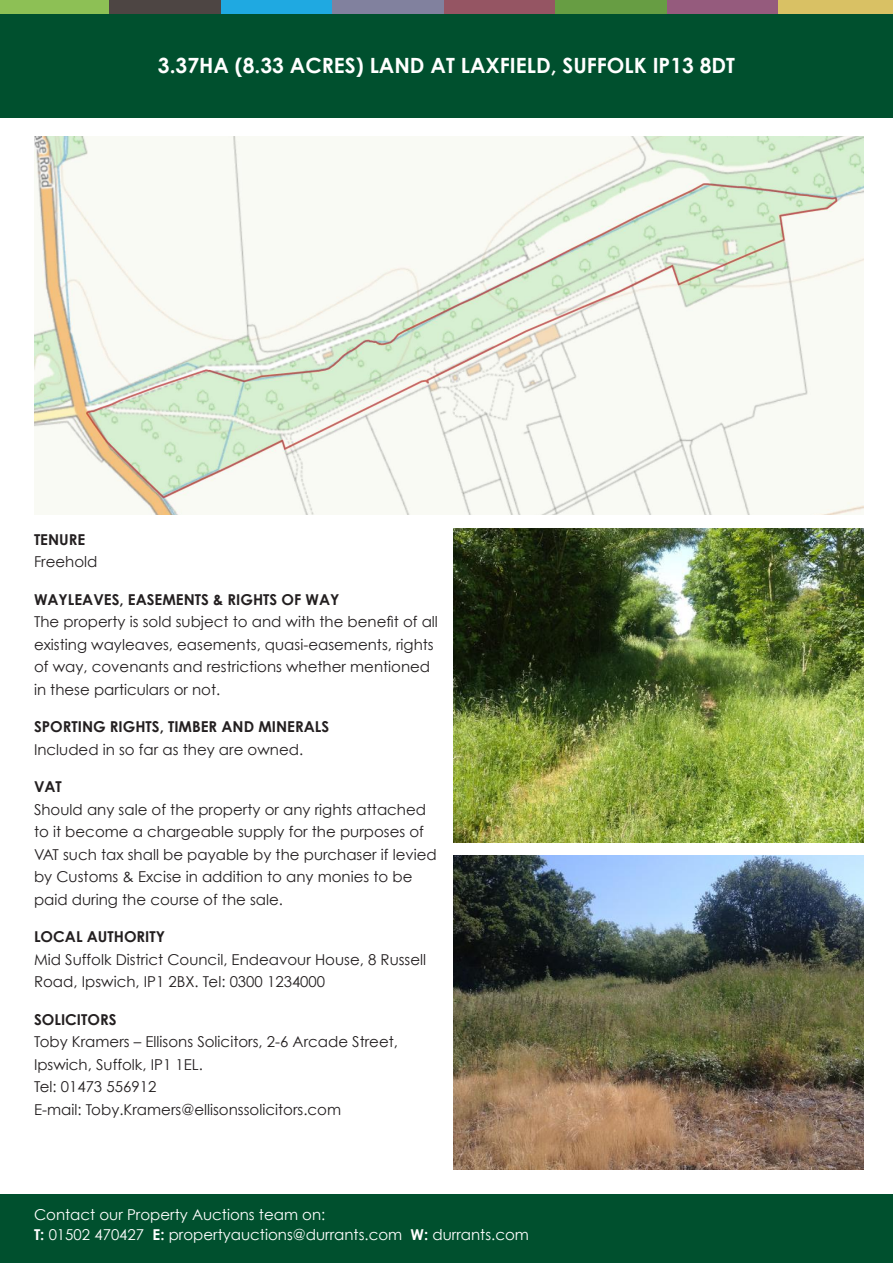
<style>
.page{position:relative;width:893px;height:1263px;background:#fff}
.page>*{position:absolute;margin:0;border:0;box-sizing:border-box;transform-origin:0 0}
.t1{font:700 21px "Century Gothic";color:#fff}
.t2{font:15px/22.5px "Century Gothic";color:#231f20}
.t3{font:700 15px "Century Gothic";color:#231f20}
.Trajan_Regular{font:15px "Century Gothic";color:#fff}
.s1{font-weight:700}
</style>
<div class="page">
<div style="left:0;top:0;width:893px;height:117px;background:#00502e"></div>
<div style="left:0;top:0;width:110px;height:13px;background:#8dc055"></div>
<div style="left:110px;top:0;width:111px;height:13px;background:#4d4543"></div>
<div style="left:221px;top:0;width:112px;height:13px;background:#1fa9e1"></div>
<div style="left:333px;top:0;width:111px;height:13px;background:#81819e"></div>
<div style="left:444px;top:0;width:112px;height:13px;background:#955563"></div>
<div style="left:667px;top:0;width:112px;height:13px;background:#955b7d"></div>
<div style="left:779px;top:0;width:114px;height:13px;background:#d9c164"></div>
<div style="left:556px;top:0;width:111px;height:13px;background:#679d43"></div>
<div style="left:0;top:1195px;width:893px;height:68px;background:#00502e"></div>
<img style="left:34px;top:136px;width:830px;height:378px">
<img style="left:453px;top:528px;width:411px;height:315px">
<img style="left:453px;top:855px;width:411px;height:315px">
<p class="t1" style="left:158px;top:52px;width:579px">3.37HA (8.33 ACRES) LAND AT LAXFIELD, SUFFOLK IP13 8DT</p>
<p class="t3" style="left:34px;top:530px;width:53px">TENURE</p>
<p class="t2" style="left:34px;top:550px;width:65px">Freehold</p>
<p class="t3" style="left:34px;top:590px;width:307px">WAYLEAVES, EASEMENTS &amp; RIGHTS OF WAY</p>
<p class="t2" style="left:34px;top:610px;width:405px">The property is sold subject to and with the benefit of all existing wayleaves, easements, quasi-easements, rights of way, covenants and restrictions whether mentioned in these particulars or not.</p>
<p class="t3" style="left:34px;top:717px;width:297px">SPORTING RIGHTS, TIMBER AND MINERALS</p>
<p class="t2" style="left:34px;top:738px;width:271px">Included in so far as they are owned.</p>
<p class="t3" style="left:34px;top:777px;width:29px">VAT</p>
<p class="t2" style="left:34px;top:798px;width:404px">Should any sale of the property or any rights attached to it become a chargeable supply for the purposes of VAT such tax shall be payable by the purchaser if levied by Customs &amp; Excise in addition to any monies to be paid during the course of the sale.</p>
<p class="t3" style="left:34px;top:927px;width:133px">LOCAL AUTHORITY</p>
<p class="t2" style="left:34px;top:948px;width:394px">Mid Suffolk District Council, Endeavour House, 8 Russell<br>Road, Ipswich, IP1 2BX. Tel: 0300 1234000</p>
<p class="t3" style="left:34px;top:1010px;width:84px">SOLICITORS</p>
<p class="t2" style="left:34px;top:1030px;width:365px">Toby Kramers – Ellisons Solicitors, 2-6 Arcade Street,<br>Ipswich, Suffolk, IP1 1EL.</p>
<p class="t2" style="left:34px;top:1075px;width:124px">Tel: 01473 556912</p>
<p class="t2" style="left:34px;top:1098px;width:309px">E-mail: Toby.Kramers@ellisonssolicitors.com</p>
<p class="Trajan_Regular" style="left:34px;top:1205px;width:293px">Contact our Property Auctions team on:</p>
<p class="Trajan_Regular" style="left:34px;top:1225px;width:496px"><span class="s1">T:</span> 01502 470427 <span class="s1">E:</span> propertyauctions@durrants.com <span class="s1">W:</span> durrants.com</p>
</div>
